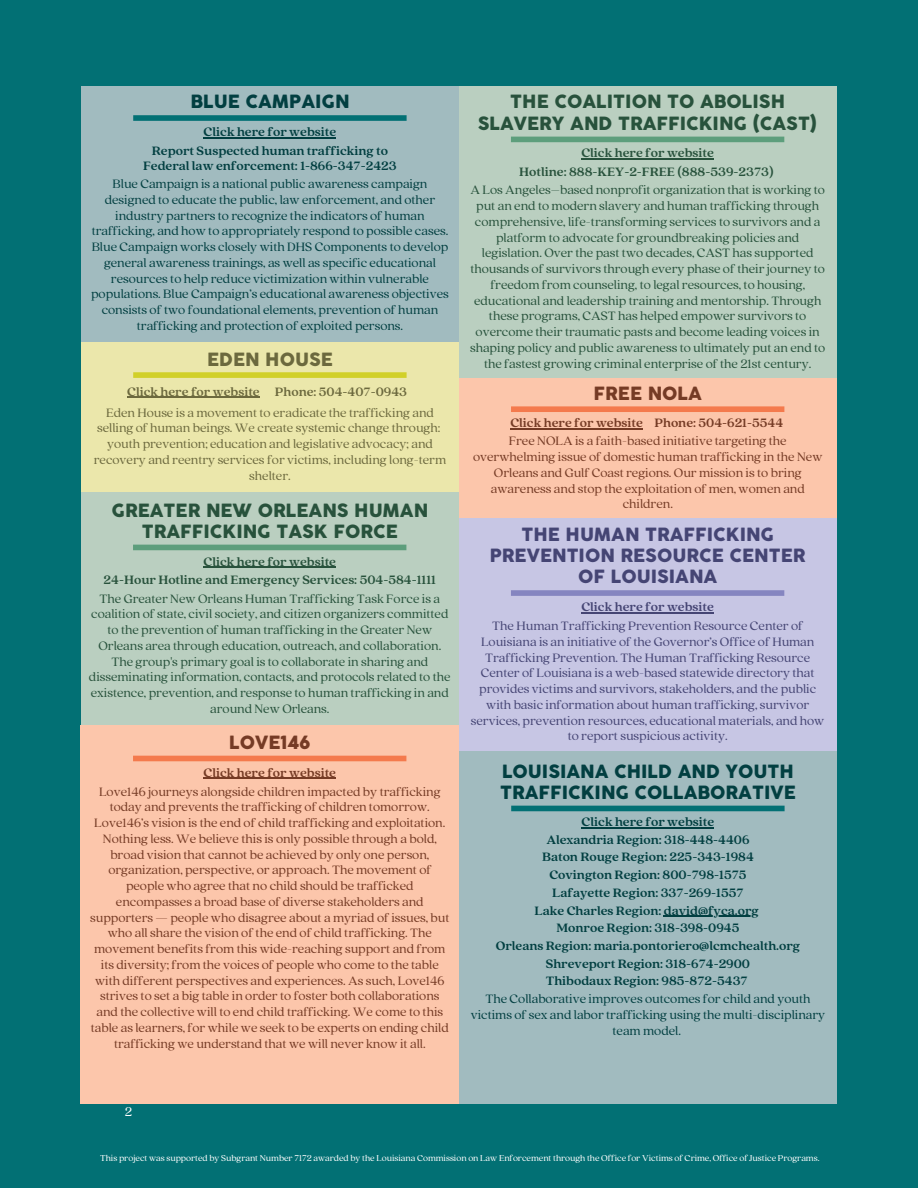
<style>
.page{position:relative;width:918px;height:1188px;background:#027074}
.page>*{position:absolute;margin:0;border:0;box-sizing:border-box;transform-origin:0 0}
.t1{font:18px/21.3px "Cocogoose Pro";color:#28523c;text-align:center}
.t2{font:18px/21.3px "Cocogoose Pro";color:#023f41}
.t3{font:18px/21.3px "Cocogoose Pro";color:#454574;text-align:center}
.t4{font:18px "Cocogoose Pro";color:#753b25}
.t5{font:18px "Cocogoose Pro";color:#6c693e}
.t6{font:13.95px "Quincy CF";color:#fff}
.t7{font:13.5px/15.8px "Quincy CF";color:#753b25;text-align:center}
.t8{font:13.5px/15.8px "Quincy CF";color:#28523c;text-align:center}
.t9{font:13.5px/15.8px "Quincy CF";color:#023f41;text-align:center}
.t10{font:13.5px/15.8px "Quincy CF";color:#454574;text-align:center}
.t11{font:700 13.5px/14.7px "Quincy CF";color:#023f41;text-align:center}
.t12{font:13.5px/15.8px "Quincy CF";color:#6c693e;text-align:center}
.t13{font:700 13.5px "Quincy CF";color:#28523c}
.t14{font:700 13.5px "Quincy CF";color:#753b25}
.t15{font:700 13.5px "Quincy CF";color:#6c693e}
.t16{font:700 13.5px "Quincy CF";color:#454574}
.t17{font:9.45px "Quincy CF";color:#fff}
</style>
<div class="page">
<div style="left:81px;top:86px;width:383px;height:263px;background:#a1bbbf"></div>
<div style="left:81px;top:342px;width:383px;height:168px;background:#ebe7ab"></div>
<div style="left:459px;top:86px;width:378px;height:301px;background:#bacfc0"></div>
<div style="left:81px;top:492px;width:384px;height:250px;background:#bacfc0"></div>
<div style="left:459px;top:378px;width:378px;height:154px;background:#fcc6ab"></div>
<div style="left:81px;top:725px;width:386px;height:379px;background:#fcc6ab"></div>
<div style="left:459px;top:518px;width:377px;height:245px;background:#c7c6e4"></div>
<div style="left:459px;top:751px;width:378px;height:353px;background:#a1bbbf"></div>
<div style="left:511px;top:806px;width:274px;height:5px;background:#027074"></div>
<hr style="left:582px;top:827px;width:132px;height:1px;background:#023f41">
<hr style="left:664px;top:916px;width:95px;height:1px;background:#023f41">
<div style="left:511px;top:137px;width:273px;height:5px;background:#5d9e7c"></div>
<hr style="left:581px;top:159px;width:133px;height:1px;background:#28523c">
<div style="left:133px;top:545px;width:273px;height:5px;background:#5d9e7c"></div>
<hr style="left:203px;top:567px;width:133px;height:1px;background:#28523c">
<div style="left:511px;top:406px;width:273px;height:6px;background:#f47a4d"></div>
<hr style="left:510px;top:428px;width:133px;height:1px;background:#753b25">
<div style="left:133px;top:372px;width:274px;height:6px;background:#d1d029"></div>
<hr style="left:127px;top:397px;width:133px;height:1px;background:#6c693e">
<div style="left:511px;top:590px;width:273px;height:6px;background:#8585c0"></div>
<hr style="left:581px;top:612px;width:133px;height:2px;background:#454574">
<div style="left:133px;top:115px;width:274px;height:6px;background:#027074"></div>
<hr style="left:204px;top:137px;width:132px;height:1px;background:#023f41">
<div style="left:133px;top:756px;width:273px;height:5px;background:#f47a4d"></div>
<hr style="left:203px;top:778px;width:133px;height:1px;background:#753b25">
<p class="t2" style="left:191px;top:92px;width:160px">BLUE CAMPAIGN</p>
<p class="t11" style="left:204px;top:124px;width:134px">Click here for website</p>
<p class="t11" style="left:143px;top:143px;width:255px">Report Suspected human trafficking to<br>Federal law enforcement: 1-866-347-2423</p>
<p class="t9" style="left:91px;top:175px;width:359px">Blue Campaign is a national public awareness campaign designed to educate the public, law enforcement, and other industry partners to recognize the indicators of human trafficking, and how to appropriately respond to possible cases.<br>Blue Campaign works closely with DHS Components to develop general awareness trainings, as well as specific educational resources to help reduce victimization within vulnerable populations. Blue Campaign’s educational awareness objectives consists of two foundational elements, prevention of human trafficking and protection of exploited persons.</p>
<p class="t5" style="left:207px;top:351px;width:127px">EDEN HOUSE</p>
<p class="t15" style="left:127px;top:383px;width:134px">Click here for website</p>
<p class="t15" style="left:275px;top:383px;width:134px">Phone: 504-407-0943</p>
<p class="t12" style="left:94px;top:404px;width:354px">Eden House is a movement to eradicate the trafficking and selling of human beings. We create systemic change through: youth prevention; education and legislative advocacy; and recovery and reentry services for victims, including long-term shelter.</p>
<p class="t1" style="left:112px;top:500px;width:318px">GREATER NEW ORLEANS HUMAN<br>TRAFFICKING TASK FORCE</p>
<p class="t13" style="left:203px;top:552px;width:134px">Click here for website</p>
<p class="t13" style="left:104px;top:571px;width:334px">24-Hour Hotline and Emergency Services: 504-584-1111</p>
<p class="t8" style="left:89px;top:590px;width:363px">The Greater New Orleans Human Trafficking Task Force is a coalition of state, civil society, and citizen organizers committed to the prevention of human trafficking in the Greater New Orleans area through education, outreach, and collaboration.<br>The group's primary goal is to collaborate in sharing and disseminating information, contacts, and protocols related to the existence, prevention, and response to human trafficking in and around New Orleans.</p>
<p class="t4" style="left:229px;top:734px;width:83px">LOVE146</p>
<p class="t7" style="left:90px;top:783px;width:361px">Love146 journeys alongside children impacted by trafficking today and prevents the trafficking of children tomorrow.<br>Love146’s vision is the end of child trafficking and exploitation.<br>Nothing less. We believe this is only possible through a bold, broad vision that cannot be achieved by only one person, organization, perspective, or approach. The movement of people who agree that no child should be trafficked encompasses a broad base of diverse stakeholders and supporters — people who disagree about a myriad of issues, but who all share the vision of the end of child trafficking. The movement benefits from this wide-reaching support and from its diversity; from the voices of people who come to the table with different perspectives and experiences. As such, Love146 strives to set a big table in order to foster both collaborations and the collective will to end child trafficking. We come to this table as learners, for while we seek to be experts on ending child trafficking we understand that we will never know it all.</p>
<p class="t14" style="left:203px;top:764px;width:134px">Click here for website</p>
<p class="t1" style="left:478px;top:92px;width:341px">THE COALITION TO ABOLISH<br>SLAVERY AND TRAFFICKING (CAST)</p>
<p class="t13" style="left:581px;top:144px;width:134px">Click here for website</p>
<p class="t13" style="left:519px;top:163px;width:256px">Hotline: 888-KEY-2-FREE (888-539-2373)</p>
<p class="t8" style="left:470px;top:181px;width:357px">A Los Angeles–based nonprofit organization that is working to put an end to modern slavery and human trafficking through comprehensive, life-transforming services to survivors and a platform to advocate for groundbreaking policies and legislation. Over the past two decades, CAST has supported thousands of survivors through every phase of their journey to freedom from counseling, to legal resources, to housing, educational and leadership training and mentorship. Through these programs, CAST has helped empower survivors to overcome their traumatic pasts and become leading voices in shaping policy and public awareness to ultimately put an end to the fastest growing criminal enterprise of the 21st century.</p>
<p class="t4" style="left:594px;top:385px;width:110px">FREE NOLA</p>
<p class="t14" style="left:510px;top:414px;width:134px">Click here for website</p>
<p class="t14" style="left:655px;top:414px;width:130px">Phone: 504-621-5544</p>
<p class="t7" style="left:473px;top:433px;width:351px">Free NOLA is a faith-based initiative targeting the overwhelming issue of domestic human trafficking in the New Orleans and Gulf Coast regions. Our mission is to bring awareness and stop the exploitation of men, women and children.</p>
<p class="t3" style="left:490px;top:524px;width:317px">THE HUMAN TRAFFICKING<br>PREVENTION RESOURCE CENTER<br>OF LOUISIANA</p>
<p class="t10" style="left:471px;top:617px;width:355px">The Human Trafficking Prevention Resource Center of Louisiana is an initiative of the Governor’s Office of Human Trafficking Prevention. The Human Trafficking Resource Center of Louisiana is a web-based statewide directory that provides victims and survivors, stakeholders, and the public with basic information about human trafficking, survivor services, prevention resources, educational materials, and how to report suspicious activity.</p>
<p class="t16" style="left:581px;top:598px;width:134px">Click here for website</p>
<p class="t2" style="left:500px;top:761px;width:297px">LOUISIANA CHILD AND YOUTH<br>TRAFFICKING COLLABORATIVE</p>
<p class="t11" style="left:582px;top:814px;width:134px">Click here for website</p>
<p class="t11" style="left:546px;top:831px;width:205px">Alexandria Region: 318-448-4406</p>
<p class="t11" style="left:542px;top:849px;width:213px">Baton Rouge Region: 225-343-1984</p>
<p class="t11" style="left:549px;top:867px;width:199px">Covington Region: 800-798-1575</p>
<p class="t11" style="left:552px;top:884px;width:193px">Lafayette Region: 337-269-1557</p>
<p class="t11" style="left:535px;top:902px;width:226px">Lake Charles Region: david@fyca.org</p>
<p class="t11" style="left:557px;top:920px;width:184px">Monroe Region: 318-398-0945</p>
<p class="t11" style="left:496px;top:938px;width:306px">Orleans Region: maria.pontoriero@lcmchealth.org</p>
<p class="t11" style="left:546px;top:955px;width:206px">Shreveport Region: 318-674-2900</p>
<p class="t11" style="left:546px;top:973px;width:204px">Thibodaux Region: 985-872-5437</p>
<p class="t9" style="left:471px;top:991px;width:356px">The Collaborative improves outcomes for child and youth victims of sex and labor trafficking using the multi-disciplinary team model.</p>
<p class="t6" style="left:125px;top:1103px;width:9px">2</p>
<p class="t17" style="left:100px;top:1152px;width:721px">This project was supported by Subgrant Number 7172 awarded by the Louisiana Commission on Law Enforcement through the Office for Victims of Crime, Office of Justice Programs.</p>
</div>
